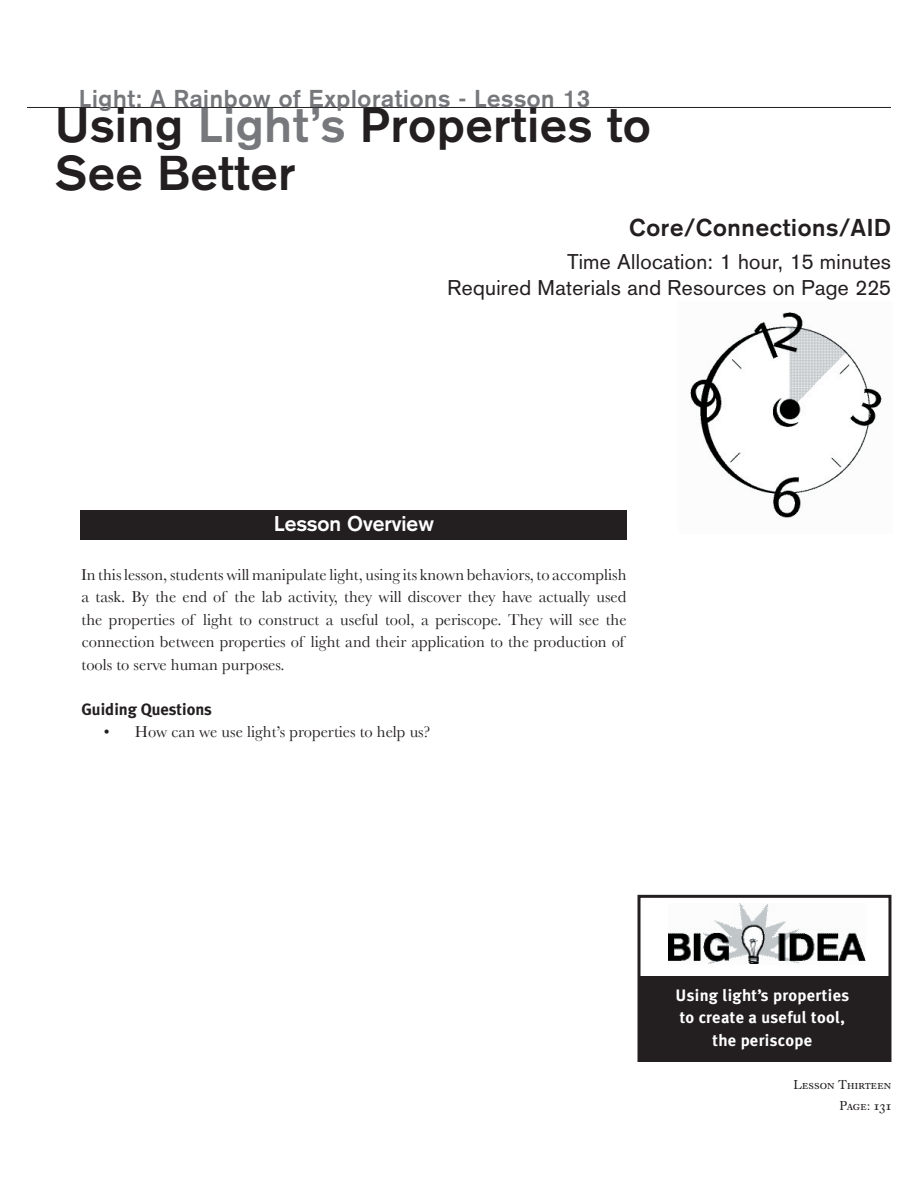
<style>
.page{position:relative;width:918px;height:1188px;background:#fff}
.page>*{position:absolute;margin:0;border:0;box-sizing:border-box;transform-origin:0 0}
.t1{font:700 48px/48px "Akzidenz Grotesk";letter-spacing:.02em;color:#231f20}
.t2{font:700 24px "Akzidenz Grotesk";letter-spacing:.03em;color:#76787b}
.t3{font:700 24px "Akzidenz Grotesk";letter-spacing:.03em;color:#231f20}
.t4{font:21px/26.2px "Akzidenz Grotesk";letter-spacing:.015em;color:#231f20;text-align:right}
.t5{font:700 21px "Akzidenz Grotesk";color:#fff}
.t6{font:16.5px/22.5px "Baskerville";color:#231f20}
.t7{font:700 16.5px/22.5px "Meta Plus";letter-spacing:.02em;color:#fff;text-align:center}
.t8{font:700 16.5px "Meta Plus";color:#231f20}
.t9{font:12.75px/21px "Caslon Book BE Regular SC";color:#231f20;text-align:right}
.s1{color:#76787b}
</style>
<div class="page">
<hr style="left:27px;top:107px;width:864px;height:1px;background:#231f20">
<div style="left:640px;top:976px;width:251px;height:84px;background:#231f20"></div>
<img style="left:668px;top:903px;width:198px;height:61px">
<div style="left:80px;top:510px;width:547px;height:30px;background:#231f20"></div>
<img style="left:690px;top:312px;width:192px;height:206px">
<div style="left:638px;top:895px;width:253px;height:167px;border:3px solid #231f20"></div>
<h2 class="t2" style="left:79px;top:84px;width:512px">Light: A Rainbow of Explorations - Lesson 13</h2>
<h1 class="t1" style="left:55px;top:101px;width:597px">Using <span class="s1">Light’s</span> Properties to<br>See Better</h1>
<h2 class="t3" style="left:629px;top:214px;width:263px">Core/Connections/AID</h2>
<p class="t4" style="left:448px;top:248px;width:445px">Time Allocation: 1 hour, 15 minutes<br>Required Materials and Resources on Page 225</p>
<p class="t5" style="left:274px;top:511px;width:161px">Lesson Overview</p>
<p class="t6" style="left:81px;top:563px;width:547px">In this lesson, students will manipulate light, using its known behaviors, to accomplish a task. By the end of the lab activity, they will discover they have actually used the properties of light to construct a useful tool, a periscope. They will see the connection between properties of light and their application to the production of tools to serve human purposes.</p>
<p class="t8" style="left:81px;top:699px;width:132px">Guiding Questions</p>
<p class="t6" style="left:104px;top:720px;width:328px">• How can we use light’s properties to help us?</p>
<p class="t7" style="left:676px;top:984px;width:175px">Using light’s properties to create a useful tool, the periscope</p>
<p class="t9" style="left:794px;top:1074px;width:100px">Lesson Thirteen<br>Page: 131</p>
</div>
